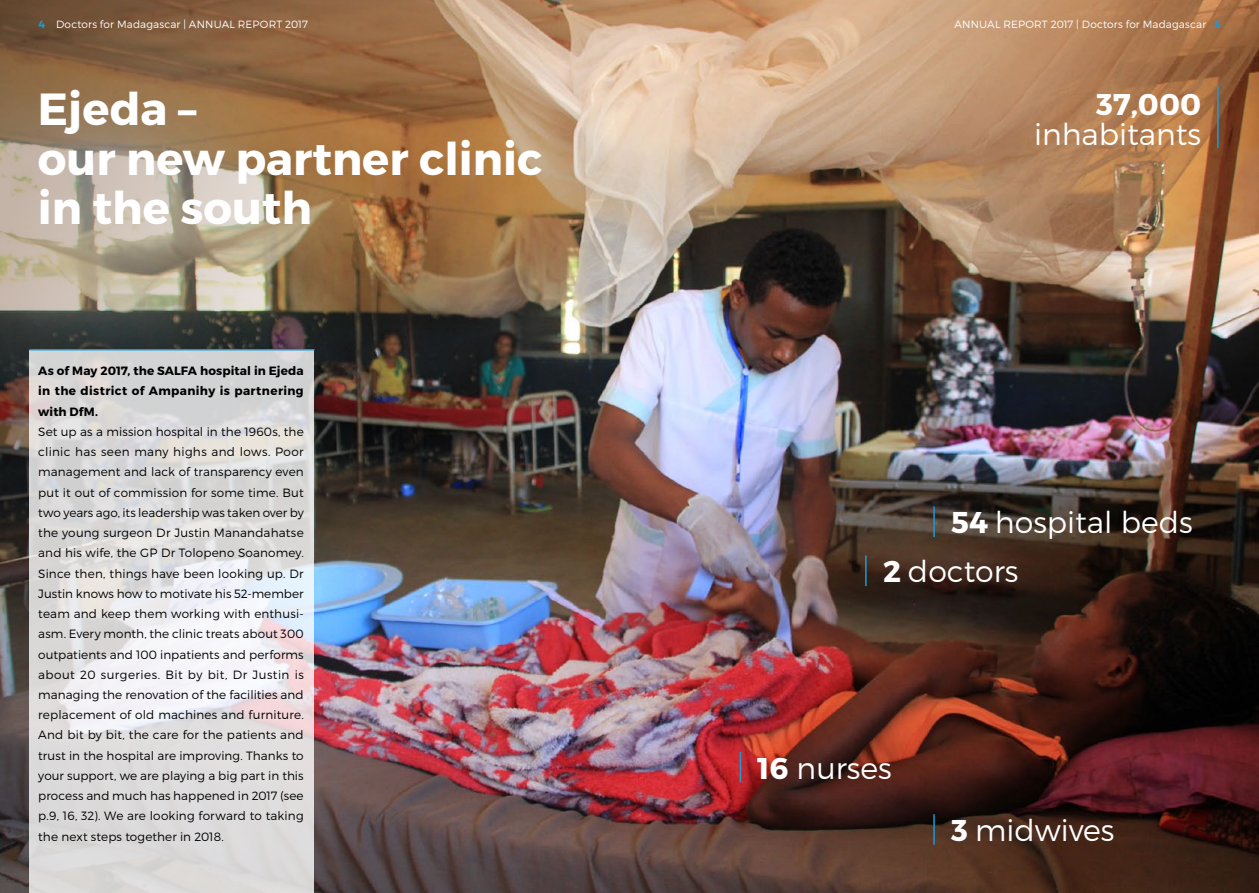
<style>
.page{position:relative;width:1259px;height:893px;background:#fff}
.page>*{position:absolute;margin:0;border:0;box-sizing:border-box;transform-origin:0 0}
.t1{font:700 45px/49.5px "Montserrat";color:#fff}
.t2{font:300 30px/48.8px "Montserrat";color:#fff}
.t3{font:700 30px "Montserrat";color:#fff}
.t4{font:300 12px/20.2px "Montserrat";letter-spacing:.005em;color:#000;text-align:justify}
.t5{font:700 12px/20.2px "Montserrat";letter-spacing:.03em;color:#000;text-align:justify}
.t6{font:300 10.5px "Montserrat";letter-spacing:.015em;color:#fff}
.s1{font-weight:700;color:#1c9ad6}
.s2{font-weight:700}
</style>
<div class="page">
<img style="left:629px;top:0;width:630px;height:893px">
<img style="left:0;top:0;width:629px;height:893px">
<svg style="left:29px;top:350px;width:285px;height:543px;background:#dfddde"></svg>
<hr style="left:933px;top:506px;width:2px;height:31px;background:#1c9ad6">
<hr style="left:1217px;top:86px;width:1px;height:62px;background:#1c9ad6">
<hr style="left:29px;top:349px;width:285px;height:1px;background:#1c9ad6">
<hr style="left:865px;top:555px;width:1px;height:31px;background:#1c9ad6">
<hr style="left:933px;top:814px;width:2px;height:31px;background:#1c9ad6">
<hr style="left:739px;top:752px;width:2px;height:30px;background:#1c9ad6">
<p class="t6" style="left:38px;top:18px;width:271px"><span class="s1">4</span> Doctors for Madagascar | Annual Report 2017</p>
<p class="t6" style="left:954px;top:18px;width:268px">Annual Report 2017 | Doctors for Madagascar <span class="s1">5</span></p>
<h1 class="t1" style="left:38px;top:85px;width:506px">Ejeda –<br>our new partner clinic in the south</h1>
<p class="t5" style="left:38px;top:361px;width:267px">As of May 2017, the SALFA hospital in Ejeda in the district of Ampanihy is partnering with DfM.</p>
<p class="t4" style="left:38px;top:421px;width:267px">Set up as a mission hospital in the 1960s, the clinic has seen many highs and lows. Poor management and lack of transparency even put it out of commission for some time. But two years ago, its leadership was taken over by the young surgeon Dr Justin Manandahatse and his wife, the GP Dr Tolopeno Soanomey.<br>Since then, things have been looking up. Dr Justin knows how to motivate his 52-member team and keep them working with enthusi&shy;asm. Every month, the clinic treats about 300 outpatients and 100 inpatients and performs about 20 surgeries. Bit by bit, Dr Justin is managing the renovation of the facilities and replacement of old machines and furniture.<br>And bit by bit, the care for the patients and trust in the hospital are improving. Thanks to your support, we are playing a big part in this process and much has happened in 2017 (see p.9, 16, 32). We are looking forward to taking the next steps together in 2018.</p>
<h2 class="t3" style="left:1096px;top:86px;width:107px">37,000</h2>
<h2 class="t2" style="left:1034px;top:109px;width:169px">inhabitants</h2>
<h2 class="t2" style="left:883px;top:498px;width:311px;text-indent:68px"><span class="s2">54</span> hospital beds<br><span class="s2">2</span> doctors</h2>
<h2 class="t2" style="left:757px;top:743px;width:136px"><span class="s2">16</span> nurses</h2>
<h2 class="t2" style="left:951px;top:805px;width:164px"><span class="s2">3</span> midwives</h2>
</div>
